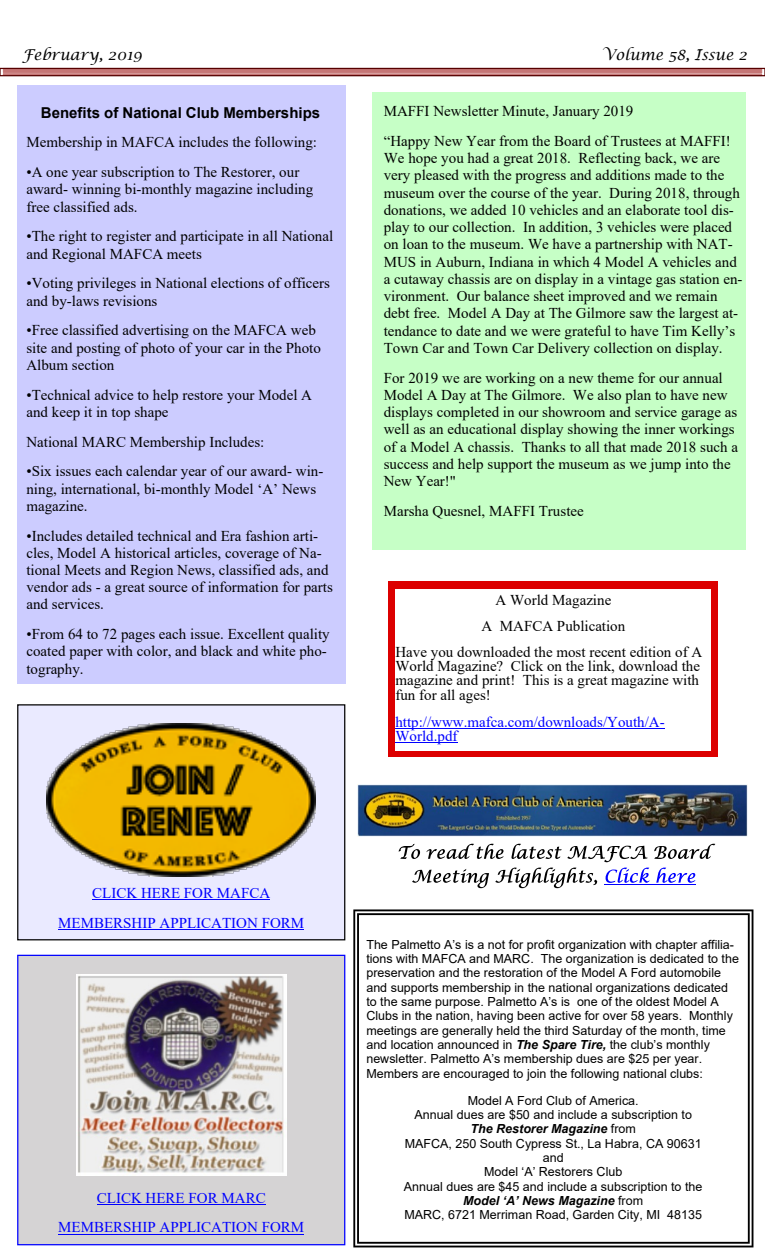
<style>
.page{position:relative;width:765px;height:1260px;background:#fff}
.page>*{position:absolute;margin:0;border:0;box-sizing:border-box;transform-origin:0 0}
.t1{font:15px/17.2px "Times New Roman";color:#000}
.t2{font:15px/29.8px "Times New Roman";color:#00f;text-align:center}
.t3{font:700 15px "Arial";color:#000}
.t4{font:italic 15px "Lucida Calligraphy";color:#000}
.t5{font:12.5px/14.4px "Arial";color:#000}
.s1{font-weight:700;font-style:italic}
</style>
<div class="page">
<div style="left:372px;top:92px;width:374px;height:458px;background:#c6ffc6"></div>
<svg style="left:353px;top:909px;width:400px;height:338px"></svg>
<div style="left:17px;top:86px;width:328px;height:598px;background:#ccf"></div>
<svg style="left:3px;top:70px;width:759px;height:4px;background:#c97f7f"></svg>
<div style="left:0;top:68px;width:765px;height:8px;border:1px solid #560000"></div>
<div style="left:18px;top:705px;width:327px;height:235px;background:#eaeaff"></div>
<div style="left:17px;top:704px;width:328px;height:236px;border:1px solid #000"></div>
<hr style="left:92px;top:900px;width:178px;height:1px;background:#00f">
<hr style="left:58px;top:929px;width:246px;height:1px;background:#00f">
<div style="left:18px;top:955px;width:327px;height:290px;background:#d5d3d4"></div>
<div style="left:17px;top:955px;width:328px;height:290px;border:1px solid #00f"></div>
<hr style="left:97px;top:1204px;width:169px;height:1px;background:#00f">
<hr style="left:58px;top:1234px;width:246px;height:1px;background:#00f">
<img style="left:76px;top:974px;width:210px;height:201px">
<img style="left:47px;top:724px;width:269px;height:153px">
<img style="left:358px;top:785px;width:389px;height:51px">
<svg style="left:399px;top:844px;width:21px;height:15px"></svg>
<svg style="left:427px;top:844px;width:76px;height:15px"></svg>
<svg style="left:512px;top:844px;width:135px;height:18px"></svg>
<svg style="left:654px;top:844px;width:61px;height:15px"></svg>
<svg style="left:412px;top:869px;width:77px;height:19px"></svg>
<svg style="left:495px;top:868px;width:102px;height:20px"></svg>
<svg style="left:606px;top:868px;width:44px;height:15px"></svg>
<svg style="left:656px;top:868px;width:39px;height:15px"></svg>
<hr style="left:604px;top:884px;width:91px;height:1px;background:#00f">
<div style="left:388px;top:582px;width:330px;height:175px;background:#dc0000"></div>
<div style="left:395px;top:590px;width:316px;height:161px;background:#fff"></div>
<hr style="left:395px;top:728px;width:270px;height:1px;background:#00f">
<hr style="left:395px;top:742px;width:63px;height:1px;background:#00f">
<p class="t4" style="left:22px;top:47px;width:122px">February, 2019</p>
<p class="t4" style="left:602px;top:47px;width:146px">Volume 58, Issue 2</p>
<p class="t3" style="left:41px;top:107px;width:281px">Benefits of National Club Memberships</p>
<p class="t1" style="left:26px;top:135px;width:292px">Membership in MAFCA includes the following:</p>
<p class="t1" style="left:26px;top:165px;width:288px">•A one year subscription to The Restorer, our award- winning bi-monthly magazine including free classified ads.</p>
<p class="t1" style="left:26px;top:229px;width:308px">•The right to register and participate in all National and Regional MAFCA meets</p>
<p class="t1" style="left:26px;top:276px;width:305px">•Voting privileges in National elections of officers and by-laws revisions</p>
<p class="t1" style="left:26px;top:323px;width:296px">•Free classified advertising on the MAFCA web site and posting of photo of your car in the Photo<br>Album section</p>
<p class="t1" style="left:26px;top:387px;width:287px">•Technical advice to help restore your Model A and keep it in top shape</p>
<p class="t1" style="left:26px;top:434px;width:239px">National MARC Membership Includes:</p>
<p class="t1" style="left:26px;top:464px;width:298px">•Six issues each calendar year of our award- win&shy;ning, international, bi-monthly Model ‘A’ News magazine.</p>
<p class="t1" style="left:26px;top:528px;width:308px">•Includes detailed technical and Era fashion arti&shy;cles, Model A historical articles, coverage of Na&shy;tional Meets and Region News, classified ads, and vendor ads - a great source of information for parts and services.</p>
<p class="t1" style="left:26px;top:627px;width:305px">•From 64 to 72 pages each issue. Excellent quality coated paper with color, and black and white pho&shy;tography.</p>
<p class="t1" style="left:384px;top:98px;width:349px;line-height:29.8px">MAFFI Newsletter Minute, January 2019<br>“Happy New Year from the Board of Trustees at MAFFI!</p>
<p class="t1" style="left:384px;top:151px;width:360px">We hope you had a great 2018. Reflecting back, we are very pleased with the progress and additions made to the museum over the course of the year. During 2018, through donations, we added 10 vehicles and an elaborate tool dis&shy;play to our collection. In addition, 3 vehicles were placed on loan to the museum. We have a partnership with NAT-MUS in Auburn, Indiana in which 4 Model A vehicles and a cutaway chassis are on display in a vintage gas station en&shy;vironment. Our balance sheet improved and we remain debt free. Model A Day at The Gilmore saw the largest at&shy;tendance to date and we were grateful to have Tim Kelly’s Town Car and Town Car Delivery collection on display.</p>
<p class="t1" style="left:384px;top:370px;width:356px">For 2019 we are working on a new theme for our annual Model A Day at The Gilmore. We also plan to have new displays completed in our showroom and service garage as well as an educational display showing the inner workings of a Model A chassis. Thanks to all that made 2018 such a success and help support the museum as we jump into the New Year!"</p>
<p class="t1" style="left:384px;top:504px;width:202px">Marsha Quesnel, MAFFI Trustee</p>
<p class="t1" style="left:496px;top:592px;width:117px">A World Magazine</p>
<p class="t1" style="left:481px;top:619px;width:145px">A MAFCA Publication</p>
<p class="t1" style="left:395px;top:645px;width:308px">Have you downloaded the most recent edition of A</p>
<p class="t1" style="left:395px;top:660px;width:306px;line-height:14.2px;text-align:justify">World Magazine? Click on the link, download the magazine and print! This is a great magazine with fun for all ages!</p>
<p class="t2" style="left:395px;top:716px;width:271px;line-height:14.2px;text-align:left">http://www.mafca.com/downloads/Youth/A-<br>World.pdf</p>
<p class="t2" style="left:58px;top:880px;width:247px">CLICK HERE FOR MAFCA<br>MEMBERSHIP APPLICATION FORM</p>
<p class="t2" style="left:58px;top:1184px;width:247px">CLICK HERE FOR MARC<br>MEMBERSHIP APPLICATION FORM</p>
<p class="t5" style="left:366px;top:938px;width:374px">The Palmetto A’s is a not for profit organization with chapter affilia&shy;tions with MAFCA and MARC. The organization is dedicated to the preservation and the restoration of the Model A Ford automobile and supports membership in the national organizations dedicated to the same purpose. Palmetto A’s is one of the oldest Model A Clubs in the nation, having been active for over 58 years. Monthly meetings are generally held the third Saturday of the month, time and location announced in <span class="s1">The Spare Tire,</span> the club’s monthly newsletter. Palmetto A’s membership dues are $25 per year.<br>Members are encouraged to join the following national clubs:</p>
<p class="t5" style="left:404px;top:1094px;width:300px;text-align:center">Model A Ford Club of America.<br>Annual dues are $50 and include a subscription to <span class="s1">The Restorer Magazine</span> from<br>MAFCA, 250 South Cypress St., La Habra, CA 90631 and<br>Model ‘A’ Restorers Club<br>Annual dues are $45 and include a subscription to the <span class="s1">Model ‘A’ News Magazine</span> from<br>MARC, 6721 Merriman Road, Garden City, MI 48135</p>
</div>
